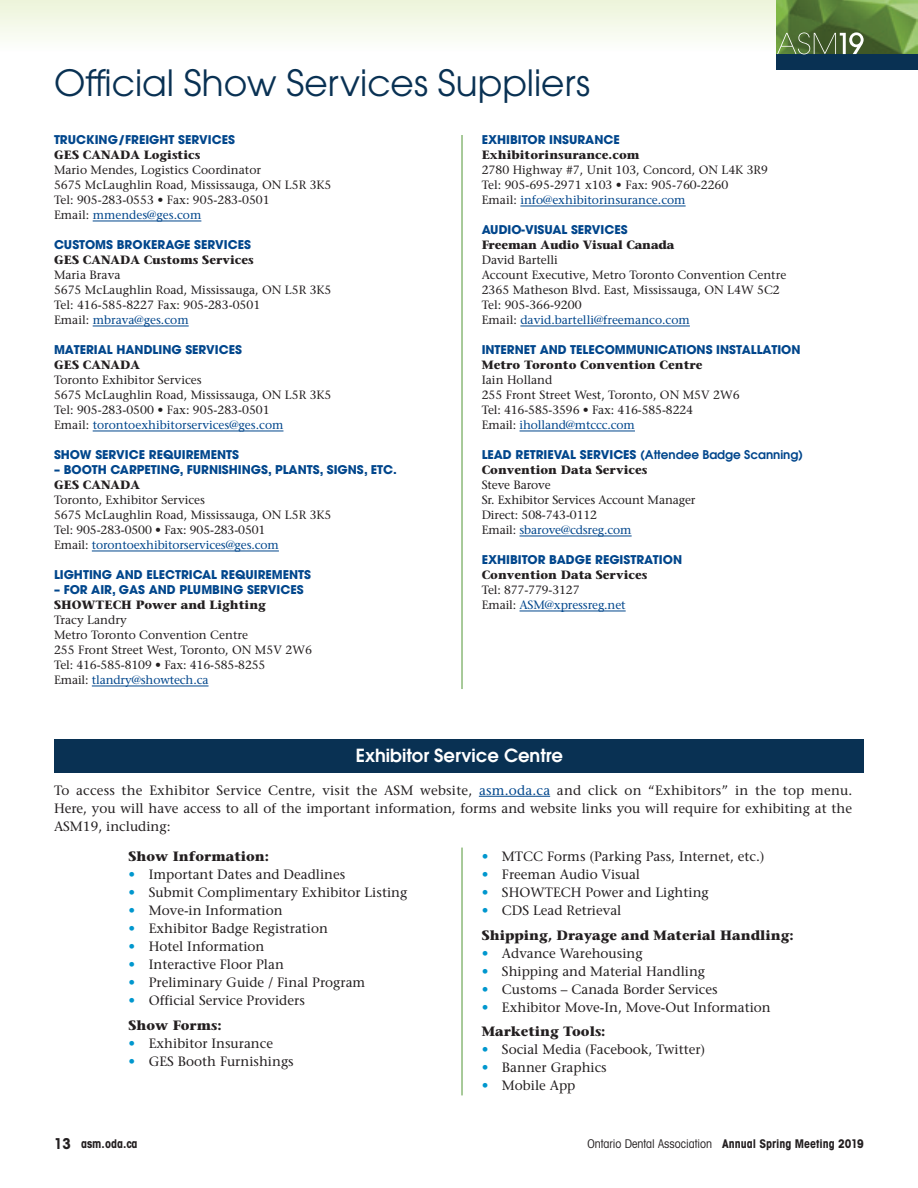
<style>
.page{position:relative;width:918px;height:1188px;background:#fff}
.page>*{position:absolute;margin:0;border:0;box-sizing:border-box;transform-origin:0 0}
.t1{font:36px "Avant Garde";color:#093153}
.t2{font:600 18px "Avant Garde";color:#fff}
.t3{font:13.5px/24.8px "Stone Serif";color:#231f20}
.t4{font:700 13.5px/24.8px "Stone Serif";color:#231f20}
.t5{font:12px/15px "Stone Serif";color:#231f20}
.t6{font:700 12px "Avant Garde";color:#01468c}
.t7{font:700 12px "Stone Serif";color:#231f20}
.t8{font:condensed 12px "Avant Garde";color:#231f20}
.t9{font:600 12px "Avant Garde";color:#01468c}
.t10{font:700 condensed 12px "Avant Garde";color:#231f20}
.s1{color:#01468c}
.s2{font-weight:700}
.s3{color:#0097ce}
.s4{font-weight:400;color:#0097ce}
.s5{font-weight:400}
.s6{font-size:15px}
</style>
<div class="page">
<svg style="left:0;top:0;width:777px;height:68px"></svg>
<img style="left:777px;top:0;width:141px;height:54px">
<hr style="left:777px;top:68px;width:141px;height:2px;background:#093153">
<div style="left:777px;top:54px;width:141px;height:14px;background:#093153"></div>
<img style="left:777px;top:54px;width:141px;height:1px">
<svg style="left:777px;top:32px;width:87px;height:22px;background:#6a8254"></svg>
<hr style="left:93px;top:221px;width:108px;height:1px;background:#01468c">
<hr style="left:93px;top:326px;width:96px;height:1px;background:#01468c">
<hr style="left:93px;top:431px;width:190px;height:1px;background:#01468c">
<hr style="left:92px;top:551px;width:187px;height:1px;background:#01468c">
<hr style="left:92px;top:686px;width:117px;height:1px;background:#01468c">
<hr style="left:520px;top:206px;width:166px;height:1px;background:#01468c">
<hr style="left:520px;top:326px;width:170px;height:1px;background:#01468c">
<hr style="left:520px;top:431px;width:115px;height:1px;background:#01468c">
<hr style="left:520px;top:536px;width:112px;height:1px;background:#01468c">
<hr style="left:520px;top:611px;width:106px;height:1px;background:#01468c">
<hr style="left:462px;top:135px;width:1px;height:554px;background:#529635">
<hr style="left:462px;top:848px;width:1px;height:247px;background:#529635">
<hr style="left:479px;top:796px;width:71px;height:1px;background:#01468c">
<div style="left:54px;top:739px;width:810px;height:34px;background:#093153"></div>
<h1 class="t1" style="left:54px;top:61px;width:538px">Official Show Services Suppliers</h1>
<p class="t6" style="left:54px;top:132px;width:182px">TRUCKING/FREIGHT SERVICES</p>
<p class="t7" style="left:54px;top:148px;width:148px">GES CANADA Logistics</p>
<p class="t5" style="left:54px;top:163px;width:279px">Mario Mendes, Logistics Coordinator<br>5675 McLaughlin Road, Mississauga, ON L5R 3K5<br>Tel: 905-283-0553 • Fax: 905-283-0501<br>Email: <span class="s1">mmendes@ges.com</span></p>
<p class="t6" style="left:54px;top:237px;width:198px">CUSTOMS BROKERAGE SERVICES</p>
<p class="t7" style="left:54px;top:253px;width:201px">GES CANADA Customs Services</p>
<p class="t5" style="left:54px;top:268px;width:279px">Maria Brava<br>5675 McLaughlin Road, Mississauga, ON L5R 3K5<br>Tel: 416-585-8227 Fax: 905-283-0501<br>Email: <span class="s1">mbrava@ges.com</span></p>
<p class="t6" style="left:54px;top:342px;width:190px">MATERIAL HANDLING SERVICES</p>
<p class="t7" style="left:54px;top:358px;width:87px">GES CANADA</p>
<p class="t5" style="left:54px;top:373px;width:279px">Toronto Exhibitor Services<br>5675 McLaughlin Road, Mississauga, ON L5R 3K5<br>Tel: 905-283-0500 • Fax: 905-283-0501<br>Email: <span class="s1">torontoexhibitorservices@ges.com</span></p>
<p class="t6" style="left:54px;top:447px;width:187px">SHOW SERVICE REQUIREMENTS</p>
<p class="t6" style="left:54px;top:462px;width:344px">– BOOTH CARPETING, FURNISHINGS, PLANTS, SIGNS, ETC.</p>
<p class="t7" style="left:54px;top:478px;width:87px">GES CANADA</p>
<p class="t5" style="left:54px;top:493px;width:279px">Toronto, Exhibitor Services<br>5675 McLaughlin Road, Mississauga, ON L5R 3K5<br>Tel: 905-283-0500 • Fax: 905-283-0501<br>Email: <span class="s1">torontoexhibitorservices@ges.com</span></p>
<p class="t6" style="left:54px;top:567px;width:259px">LIGHTING AND ELECTRICAL REQUIREMENTS</p>
<p class="t6" style="left:54px;top:582px;width:251px">– FOR AIR, GAS AND PLUMBING SERVICES</p>
<p class="t7" style="left:54px;top:598px;width:214px">SHOWTECH Power and Lighting</p>
<p class="t5" style="left:54px;top:613px;width:259px">Tracy Landry<br>Metro Toronto Convention Centre<br>255 Front Street West, Toronto, ON M5V 2W6<br>Tel: 416-585-8109 • Fax: 416-585-8255<br>Email: <span class="s1">tlandry@showtech.ca</span></p>
<p class="t6" style="left:482px;top:132px;width:140px">EXHIBITOR INSURANCE</p>
<p class="t7" style="left:482px;top:148px;width:160px">Exhibitorinsurance.com</p>
<p class="t5" style="left:482px;top:163px;width:288px">2780 Highway #7, Unit 103, Concord, ON L4K 3R9<br>Tel: 905-695-2971 x103 • Fax: 905-760-2260<br>Email: <span class="s1">info@exhibitorinsurance.com</span></p>
<p class="t6" style="left:482px;top:222px;width:147px">AUDIO-VISUAL SERVICES</p>
<p class="t7" style="left:482px;top:238px;width:194px">Freeman Audio Visual Canada</p>
<p class="t5" style="left:482px;top:253px;width:306px">David Bartelli<br>Account Executive, Metro Toronto Convention Centre 2365 Matheson Blvd. East, Mississauga, ON L4W 5C2<br>Tel: 905-366-9200<br>Email: <span class="s1">david.bartelli@freemanco.com</span></p>
<p class="t6" style="left:482px;top:342px;width:320px">INTERNET AND TELECOMMUNICATIONS INSTALLATION</p>
<p class="t7" style="left:482px;top:358px;width:222px">Metro Toronto Convention Centre</p>
<p class="t5" style="left:482px;top:373px;width:259px">Iain Holland<br>255 Front Street West, Toronto, ON M5V 2W6<br>Tel: 416-585-3596 • Fax: 416-585-8224<br>Email: <span class="s1">iholland@mtccc.com</span></p>
<p class="t9" style="left:482px;top:447px;width:323px"><span class="s2">LEAD RETRIEVAL SERVICES</span> (Attendee Badge Scanning)</p>
<p class="t7" style="left:482px;top:463px;width:167px">Convention Data Services</p>
<p class="t5" style="left:482px;top:478px;width:215px">Steve Barove<br>Sr. Exhibitor Services Account Manager<br>Direct: 508-743-0112<br>Email: <span class="s1">sbarove@cdsreg.com</span></p>
<p class="t6" style="left:482px;top:552px;width:202px">EXHIBITOR BADGE REGISTRATION</p>
<p class="t7" style="left:482px;top:568px;width:167px">Convention Data Services</p>
<p class="t5" style="left:482px;top:583px;width:146px">Tel: 877-779-3127<br>Email: <span class="s1">ASM@xpressreg.net</span></p>
<h2 class="t2" style="left:356px;top:744px;width:209px">Exhibitor Service Centre</h2>
<p class="t3" style="left:54px;top:781px;width:800px;line-height:18px;text-align:justify">To access the Exhibitor Service Centre, visit the ASM website, <span class="s1">asm.oda.ca</span> and click on “Exhibitors” in the top menu.<br>Here, you will have access to all of the important information, forms and website links you will require for exhibiting at the ASM19, including:</p>
<p class="t4" style="left:129px;top:844px;width:142px">Show Information:</p>
<p class="t3" style="left:129px;top:862px;width:218px"><span class="s3">•</span> Important Dates and Deadlines</p>
<p class="t3" style="left:129px;top:880px;width:280px"><span class="s3">•</span> Submit Complimentary Exhibitor Listing</p>
<p class="t3" style="left:129px;top:898px;width:156px"><span class="s3">•</span> Move-in Information</p>
<p class="t3" style="left:129px;top:916px;width:201px"><span class="s3">•</span> Exhibitor Badge Registration</p>
<p class="t3" style="left:129px;top:934px;width:137px"><span class="s3">•</span> Hotel Information</p>
<p class="t3" style="left:129px;top:952px;width:157px"><span class="s3">•</span> Interactive Floor Plan</p>
<p class="t3" style="left:129px;top:970px;width:238px"><span class="s3">•</span> Preliminary Guide / Final Program</p>
<p class="t3" style="left:129px;top:988px;width:178px"><span class="s3">•</span> Official Service Providers<br><span class="s2">Show Forms:</span></p>
<p class="t3" style="left:129px;top:1031px;width:146px"><span class="s3">•</span> Exhibitor Insurance</p>
<p class="t3" style="left:129px;top:1049px;width:167px"><span class="s3">•</span> GES Booth Furnishings</p>
<p class="t3" style="left:482px;top:844px;width:285px"><span class="s3">•</span> MTCC Forms (Parking Pass, Internet, etc.)</p>
<p class="t3" style="left:482px;top:862px;width:160px"><span class="s3">•</span> Freeman Audio Visual</p>
<p class="t3" style="left:482px;top:880px;width:229px"><span class="s3">•</span> SHOWTECH Power and Lighting</p>
<p class="t4" style="left:482px;top:898px;width:314px"><span class="s4">•</span> <span class="s5">CDS Lead Retrieval<br></span>Shipping, Drayage and Material Handling:</p>
<p class="t3" style="left:482px;top:940px;width:162px"><span class="s3">•</span> Advance Warehousing</p>
<p class="t3" style="left:482px;top:958px;width:225px"><span class="s3">•</span> Shipping and Material Handling</p>
<p class="t3" style="left:482px;top:976px;width:237px"><span class="s3">•</span> Customs – Canada Border Services</p>
<p class="t3" style="left:482px;top:994px;width:291px"><span class="s3">•</span> Exhibitor Move-In, Move-Out Information<br><span class="s2">Marketing Tools:</span></p>
<p class="t3" style="left:482px;top:1037px;width:225px"><span class="s3">•</span> Social Media (Facebook, Twitter)</p>
<p class="t3" style="left:482px;top:1055px;width:127px"><span class="s3">•</span> Banner Graphics</p>
<p class="t3" style="left:482px;top:1073px;width:95px"><span class="s3">•</span> Mobile App</p>
<p class="t10" style="left:54px;top:1136px;width:85px"><span class="s6">13</span> asm.oda.ca</p>
<p class="t8" style="left:588px;top:1137px;width:278px">Ontario Dental Association <span class="s2">Annual Spring Meeting 2019</span></p>
</div>
